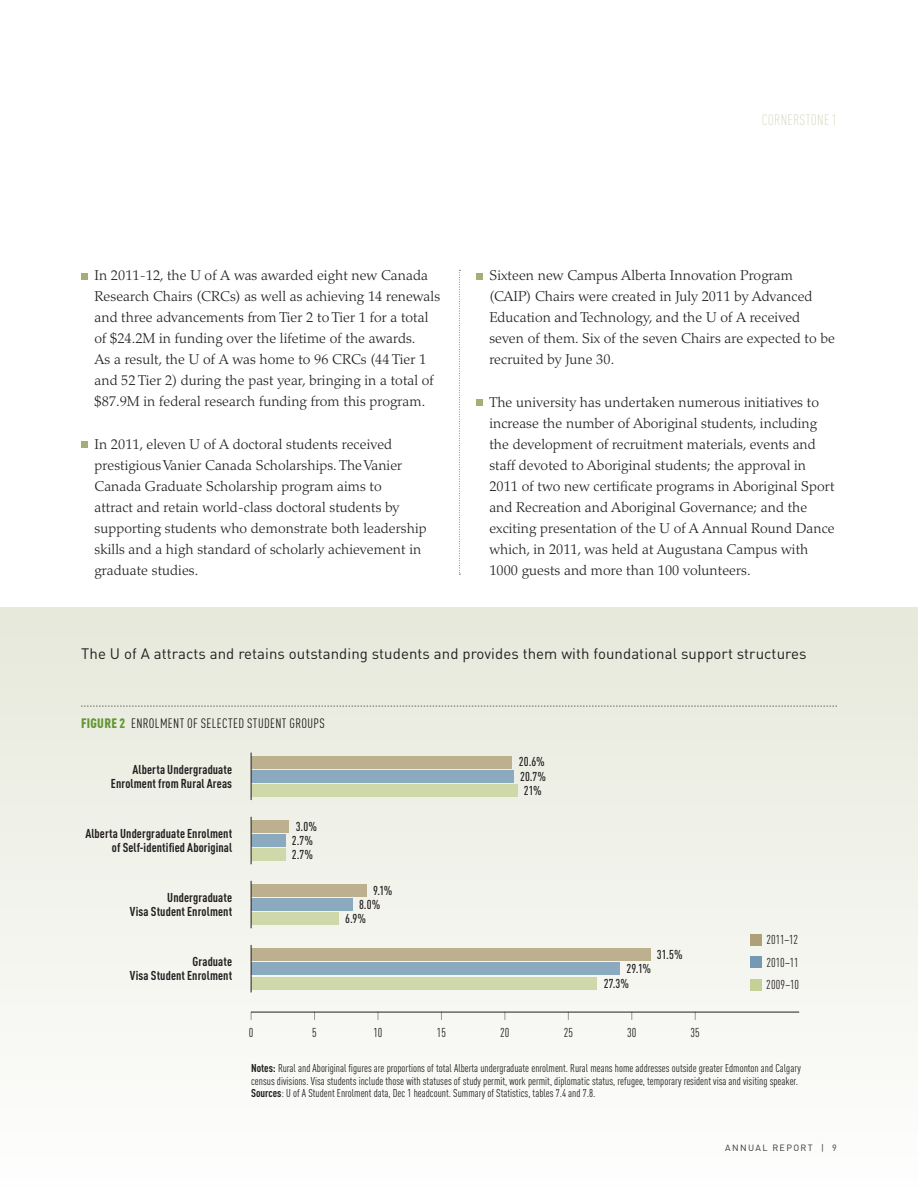
<style>
.page{position:relative;width:918px;height:1188px;background:#fff}
.page>*{position:absolute;margin:0;border:0;box-sizing:border-box;transform-origin:0 0}
.t1{font:15px "DIN Pro";letter-spacing:.005em;color:#231f20}
.t2{font:300 condensed 15px "DIN Pro";color:#d6d8c1}
.t3{font:300 14.25px/21px "Palatino LT Std";letter-spacing:.005em;color:#231f20}
.t4{font:condensed 13.5px "DIN Pro";letter-spacing:.025em;color:#231f20}
.t5{font:700 condensed 12.75px/14.2px "DIN Pro";letter-spacing:.005em;color:#231f20;text-align:right}
.t6{font:500 condensed 12.75px/14.4px "DIN Pro";letter-spacing:.01em;color:#231f20}
.t7{font:condensed 12.75px/22.5px "DIN Pro";color:#231f20;text-align:justify}
.t8{font:condensed 11.25px/12.8px "DIN Pro";color:#231f20}
.t9{font:9px "DIN Pro";color:#231f20}
.s1{font-weight:900;color:#6ca43a}
.s2{font-weight:700}
</style>
<div class="page">
<div style="left:0;top:607px;width:918px;height:581px;background:linear-gradient(to bottom,#e6e8da,#fdfdfd)"></div>
<div style="left:81px;top:273px;width:7px;height:7px;background:#a5ae7a"></div>
<div style="left:81px;top:441px;width:7px;height:7px;background:#a5ae7a"></div>
<div style="left:476px;top:273px;width:6px;height:7px;background:#a5ae7a"></div>
<div style="left:476px;top:399px;width:6px;height:7px;background:#a5ae7a"></div>
<svg style="left:459px;top:270px;width:1px;height:305px"></svg>
<svg style="left:81px;top:706px;width:756px;height:1px"></svg>
<hr style="left:251px;top:1012px;width:548px;height:1px;background:#231f20">
<div style="left:750px;top:934px;width:12px;height:12px;background:#afa177"></div>
<div style="left:750px;top:956px;width:12px;height:12px;background:#739ab2"></div>
<div style="left:750px;top:979px;width:12px;height:12px;background:#c4d096"></div>
<div style="left:251px;top:756px;width:261px;height:12px;background:#bdb08e"></div>
<div style="left:251px;top:770px;width:262px;height:13px;background:#8baabf"></div>
<div style="left:251px;top:784px;width:266px;height:13px;background:#ced8a9"></div>
<hr style="left:251px;top:753px;width:1px;height:47px;background:#231f20">
<div style="left:251px;top:820px;width:38px;height:13px;background:#bdb08e"></div>
<div style="left:251px;top:834px;width:34px;height:13px;background:#8baabf"></div>
<div style="left:251px;top:848px;width:34px;height:13px;background:#ced8a9"></div>
<hr style="left:251px;top:817px;width:1px;height:47px;background:#231f20">
<div style="left:251px;top:884px;width:115px;height:13px;background:#bdb08e"></div>
<div style="left:251px;top:898px;width:101px;height:13px;background:#8baabf"></div>
<div style="left:251px;top:912px;width:87px;height:13px;background:#ced8a9"></div>
<hr style="left:251px;top:881px;width:1px;height:47px;background:#231f20">
<div style="left:251px;top:948px;width:399px;height:13px;background:#bdb08e"></div>
<div style="left:251px;top:962px;width:369px;height:13px;background:#8baabf"></div>
<div style="left:251px;top:977px;width:346px;height:12px;background:#ced8a9"></div>
<hr style="left:251px;top:945px;width:1px;height:47px;background:#231f20">
<p class="t2" style="left:762px;top:111px;width:45px">CORNERSTONE</p>
<p class="t2" style="left:832px;top:111px;width:7px">1</p>
<p class="t3" style="left:95px;top:265px;width:347px">In 2011-12, the U of A was awarded eight new Canada Research Chairs (CRCs) as well as achieving 14 renewals and three advancements from Tier 2 to Tier 1 for a total of $24.2M in funding over the lifetime of the awards.<br>As a result, the U of A was home to 96 CRCs (44 Tier 1 and 52 Tier 2) during the past year, bringing in a total of $87.9M in federal research funding from this program.</p>
<p class="t3" style="left:95px;top:434px;width:334px">In 2011, eleven U of A doctoral students received prestigious Vanier Canada Scholarships. The Vanier Canada Graduate Scholarship program aims to<br>attract and retain world-class doctoral students by supporting students who demonstrate both leadership skills and a high standard of scholarly achievement in graduate studies.</p>
<p class="t3" style="left:489px;top:265px;width:347px">Sixteen new Campus Alberta Innovation Program (CAIP) Chairs were created in July 2011 by Advanced Education and Technology, and the U of A received seven of them. Six of the seven Chairs are expected to be recruited by June 30.</p>
<p class="t3" style="left:489px;top:392px;width:347px">The university has undertaken numerous initiatives to increase the number of Aboriginal students, including the development of recruitment materials, events and staff devoted to Aboriginal students; the approval in 2011 of two new certificate programs in Aboriginal Sport and Recreation and Aboriginal Governance; and the exciting presentation of the U of A Annual Round Dance which, in 2011, was held at Augustana Campus with 1000 guests and more than 100 volunteers.</p>
<p class="t1" style="left:81px;top:644px;width:727px">The U of A attracts and retains outstanding students and provides them with foundational support structures</p>
<p class="t4" style="left:81px;top:715px;width:245px"><span class="s1">FIGURE 2</span> ENROLMENT OF SELECTED STUDENT GROUPS</p>
<p class="t5" style="left:111px;top:762px;width:123px">alberta Undergraduate enrolment from rural areas</p>
<p class="t5" style="left:85px;top:826px;width:148px">alberta Undergraduate enrolment of self-identified aboriginal</p>
<p class="t5" style="left:130px;top:890px;width:104px">Undergraduate<br>visa student enrolment</p>
<p class="t5" style="left:130px;top:954px;width:104px">graduate<br>visa student enrolment</p>
<p class="t6" style="left:292px;top:819px;width:27px">3.0%<br>2.7%<br>2.7%</p>
<p class="t6" style="left:373px;top:883px;width:21px">9.1%</p>
<p class="t6" style="left:359px;top:897px;width:23px">8.0%</p>
<p class="t6" style="left:345px;top:912px;width:22px">6.9%</p>
<p class="t6" style="left:519px;top:755px;width:29px;text-align:justify">20.6% 20.7% 21%</p>
<p class="t6" style="left:657px;top:947px;width:27px">31.5%</p>
<p class="t6" style="left:604px;top:961px;width:49px;text-indent:23px">29.1%<br>27.3%</p>
<p class="t7" style="left:249px;top:1021px;width:6px">0</p>
<p class="t7" style="left:312px;top:1021px;width:6px">5</p>
<p class="t7" style="left:373px;top:1021px;width:11px">10</p>
<p class="t7" style="left:437px;top:1021px;width:11px">15</p>
<p class="t7" style="left:500px;top:1021px;width:11px">20</p>
<p class="t7" style="left:564px;top:1021px;width:11px">25</p>
<p class="t7" style="left:627px;top:1021px;width:11px">30</p>
<p class="t7" style="left:691px;top:1021px;width:11px">35</p>
<p class="t7" style="left:766px;top:929px;width:34px">2011–12<br>2010–11<br>2009–10</p>
<p class="t8" style="left:251px;top:1062px;width:551px"><span class="s2">notes:</span> Rural and Aboriginal figures are proportions of total Alberta undergraduate enrolment . Rural means home addresses outside greater edmonton and Calgary census divisions . Visa students include those with statuses of study permit, work permit, diplomatic status, refugee, temporary resident visa and visiting speaker . <span class="s2">sources</span>: U of A Student enrolment data, dec 1 headcount . Summary of Statistics, tables 7 .4 and 7 .8 .</p>
<p class="t9" style="left:725px;top:1141px;width:8px">annual</p>
<p class="t9" style="left:772px;top:1141px;width:29px">report</p>
<p class="t9" style="left:821px;top:1141px;width:17px">| 9</p>
</div>
